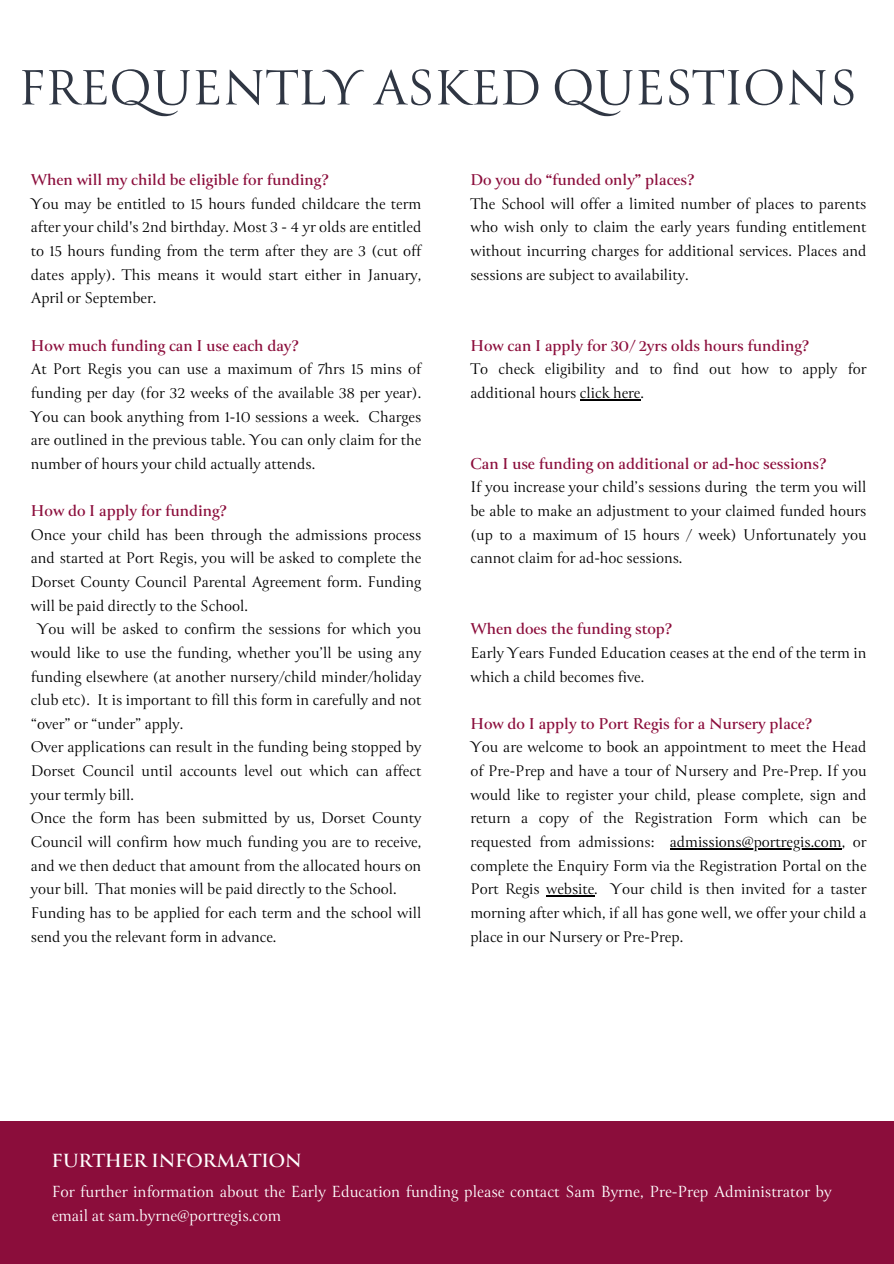
<style>
.page{position:relative;width:894px;height:1264px;background:#fff}
.page>*{position:absolute;margin:0;border:0;box-sizing:border-box;transform-origin:0 0}
.t1{font:55.5px "Canto";color:#2f3643}
.t2{font:700 21px "Canto";color:#fff}
.t3{font:18px/24.8px "Canto";color:#fff}
.t4{font:17.25px/23.7px "Canto";color:#000;text-align:justify}
.t5{font:700 17.25px "Canto";color:#8b0d3b}
</style>
<div class="page">
<div style="left:0;top:1120px;width:893px;height:143px;background:#8b0d3b"></div>
<hr style="left:579px;top:399px;width:61px;height:1px;background:#000">
<hr style="left:669px;top:848px;width:172px;height:1px;background:#000">
<hr style="left:546px;top:895px;width:48px;height:1px;background:#000">
<p class="t1" style="left:19px;top:59px;width:839px">FREQUENTLY ASKED QUESTIONS</p>
<h1 class="t5" style="left:31px;top:171px;width:299px">When will my child be eligible for funding?</h1>
<p class="t4" style="left:31px;top:192px;width:392px">You may be entitled to 15 hours funded childcare the term after your child's 2nd birthday. Most 3 - 4 yr olds are entitled to 15 hours funding from the term after they are 3 (cut off dates apply). This means it would start either in January, April or September.</p>
<p class="t5" style="left:31px;top:336px;width:269px">How much funding can I use each day?</p>
<p class="t4" style="left:31px;top:357px;width:392px">At Port Regis you can use a maximum of 7hrs 15 mins of funding per day (for 32 weeks of the available 38 per year).<br>You can book anything from 1-10 sessions a week. Charges are outlined in the previous table. You can only claim for the number of hours your child actually attends.</p>
<p class="t5" style="left:31px;top:502px;width:198px">How do I apply for funding?</p>
<p class="t4" style="left:31px;top:523px;width:392px">Once your child has been through the admissions process and started at Port Regis, you will be asked to complete the Dorset County Council Parental Agreement form. Funding will be paid directly to the School.</p>
<p class="t4" style="left:31px;top:617px;width:392px;text-indent:6px">You will be asked to confirm the sessions for which you would like to use the funding, whether you’ll be using any funding elsewhere (at another nursery/child minder/holiday club etc). It is important to fill this form in carefully and not “over” or “under” apply.</p>
<p class="t4" style="left:31px;top:735px;width:392px">Over applications can result in the funding being stopped by Dorset Council until accounts level out which can affect your termly bill.</p>
<p class="t4" style="left:31px;top:806px;width:392px">Once the form has been submitted by us, Dorset County Council will confirm how much funding you are to receive, and we then deduct that amount from the allocated hours on your bill. That monies will be paid directly to the School.</p>
<p class="t4" style="left:31px;top:901px;width:392px">Funding has to be applied for each term and the school will send you the relevant form in advance.</p>
<p class="t5" style="left:470px;top:171px;width:226px">Do you do “funded only” places?</p>
<p class="t4" style="left:470px;top:192px;width:397px">The School will offer a limited number of places to parents who wish only to claim the early years funding entitlement without incurring charges for additional services. Places and sessions are subject to availability.</p>
<p class="t5" style="left:470px;top:336px;width:340px">How can I apply for 30/ 2yrs olds hours funding?</p>
<p class="t4" style="left:470px;top:357px;width:397px">To check eligibility and to find out how to apply for additional hours click here.</p>
<p class="t5" style="left:470px;top:454px;width:357px">Can I use funding on additional or ad-hoc sessions?</p>
<p class="t4" style="left:470px;top:475px;width:397px">If you increase your child’s sessions during the term you will be able to make an adjustment to your claimed funded hours (up to a maximum of 15 hours / week) Unfortunately you cannot claim for ad-hoc sessions.</p>
<p class="t5" style="left:470px;top:620px;width:203px">When does the funding stop?</p>
<p class="t4" style="left:470px;top:641px;width:397px">Early Years Funded Education ceases at the end of the term in which a child becomes five.</p>
<h3 class="t5" style="left:470px;top:714px;width:343px">How do I apply to Port Regis for a Nursery place?</h3>
<p class="t4" style="left:470px;top:735px;width:397px">You are welcome to book an appointment to meet the Head of Pre-Prep and have a tour of Nursery and Pre-Prep. If you would like to register your child, please complete, sign and return a copy of the Registration Form which can be requested from admissions:</p>
<p class="t4" style="left:470px;top:830px;width:397px;text-indent:199px">admissions@portregis.com, or complete the Enquiry Form via the Registration Portal on the Port Regis website. Your child is then invited for a taster morning after which, if all has gone well, we offer your child a place in our Nursery or Pre-Prep.</p>
<p class="t2" style="left:52px;top:1149px;width:251px">FURTHER INFORMATION</p>
<p class="t3" style="left:52px;top:1179px;width:781px">For further information about the Early Education funding please contact Sam Byrne, Pre-Prep Administrator by email at sam.byrne@portregis.com</p>
</div>
